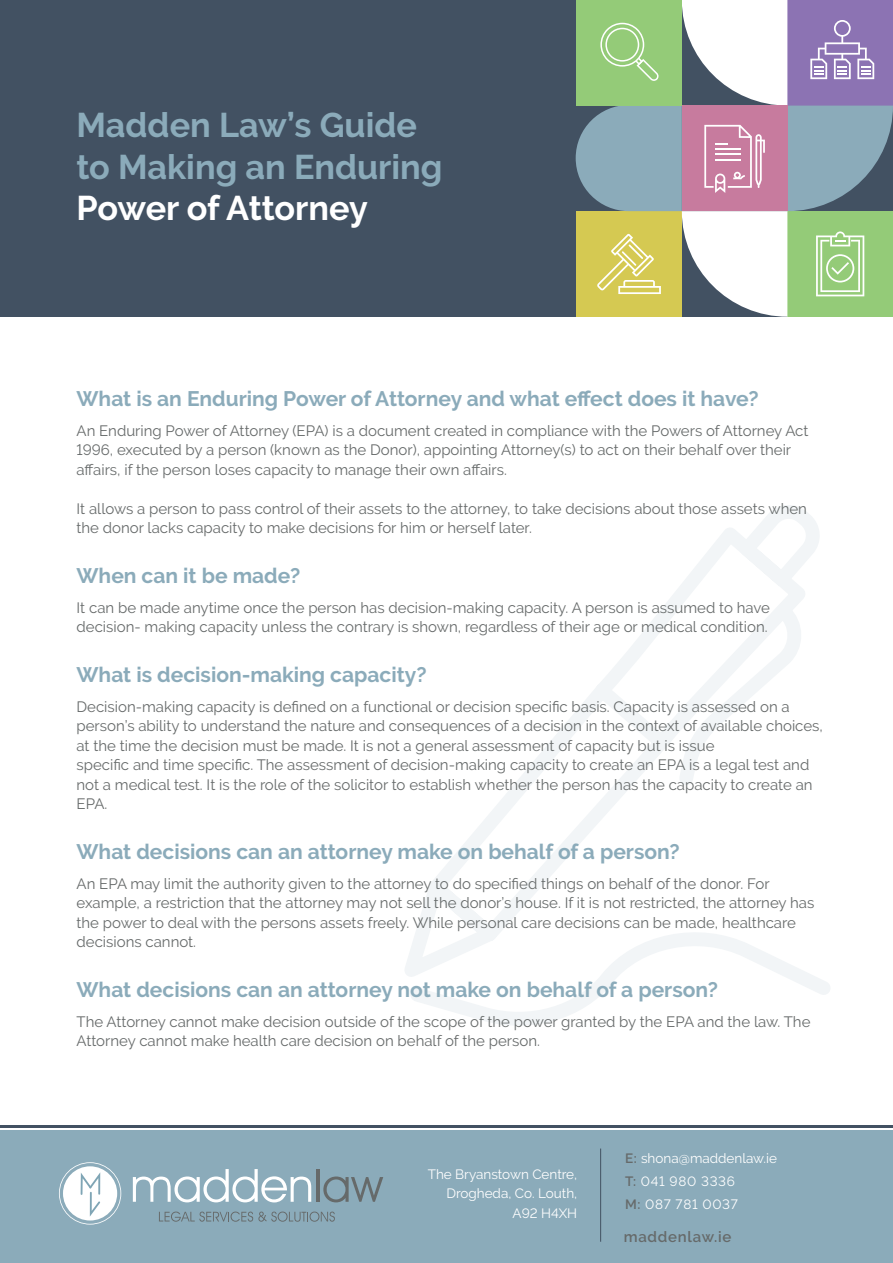
<style>
.page{position:relative;width:893px;height:1263px;background:#fff}
.page>*{position:absolute;margin:0;border:0;box-sizing:border-box;transform-origin:0 0}
.t1{font:700 34.2px/41.2px "Raleway";color:#8babba}
.t2{font:700 34.2px "Raleway";letter-spacing:-.01em;color:#fff}
.t3{font:700 21px "Raleway";color:#8babba}
.t4{font:15px/19.5px "Raleway";color:#666a6a}
.t5{font:600 15px "Raleway";letter-spacing:.05em;color:#666a6a}
.t6{font:13.5px/19.5px "Raleway";color:#fff;text-align:right}
.t7{font:13.5px "Raleway";letter-spacing:.05em;color:#fff}
.s1{font-weight:600;color:#666a6a}
</style>
<div class="page">
<svg style="left:405px;top:505px;width:425px;height:520px"></svg>
<div style="left:0;top:0;width:892px;height:317px;background:#425162"></div>
<svg style="left:576px;top:0;width:317px;height:317px;background:#adb4a5"></svg>
<div style="left:0;top:1130px;width:893px;height:133px;background:#8babba"></div>
<hr style="left:0;top:1125px;width:893px;height:2px;background:#425162">
<hr style="left:600px;top:1148px;width:1px;height:94px;background:#425162">
<svg style="left:159px;top:1211px;width:176px;height:11px"></svg>
<svg style="left:133px;top:1169px;width:178px;height:33px"></svg>
<hr style="left:316px;top:1169px;width:3px;height:33px;background:#666a6a">
<svg style="left:323px;top:1176px;width:60px;height:26px"></svg>
<svg style="left:59px;top:1162px;width:62px;height:62px"></svg>
<h1 class="t1" style="left:77px;top:108px;width:368px">Madden Law’s Guide to Making an Enduring</h1>
<h1 class="t2" style="left:77px;top:195px;width:293px">Power of Attorney</h1>
<h2 class="t3" style="left:77px;top:386px;width:684px">What is an Enduring Power of Attorney and what effect does it have?</h2>
<p class="t4" style="left:77px;top:422px;width:733px">An Enduring Power of Attorney (EPA) is a document created in compliance with the Powers of Attorney Act<br>1996, executed by a person (known as the Donor), appointing Attorney(s) to act on their behalf over their affairs, if the person loses capacity to manage their own affairs.</p>
<p class="t4" style="left:77px;top:499px;width:732px">It allows a person to pass control of their assets to the attorney, to take decisions about those assets when the donor lacks capacity to make decisions for him or herself later.</p>
<h2 class="t3" style="left:77px;top:563px;width:225px">When can it be made?</h2>
<p class="t4" style="left:77px;top:598px;width:695px">It can be made anytime once the person has decision-making capacity. A person is assumed to have decision- making capacity unless the contrary is shown, regardless of their age or medical condition.</p>
<h2 class="t3" style="left:77px;top:662px;width:352px">What is decision-making capacity?</h2>
<p class="t4" style="left:77px;top:697px;width:748px">Decision-making capacity is defined on a functional or decision specific basis. Capacity is assessed on a person’s ability to understand the nature and consequences of a decision in the context of available choices, at the time the decision must be made. It is not a general assessment of capacity but is issue<br>specific and time specific. The assessment of decision-making capacity to create an EPA is a legal test and not a medical test. It is the role of the solicitor to establish whether the person has the capacity to create an EPA.</p>
<h2 class="t3" style="left:77px;top:839px;width:605px">What decisions can an attorney make on behalf of a person?</h2>
<p class="t4" style="left:77px;top:874px;width:739px">An EPA may limit the authority given to the attorney to do specified things on behalf of the donor. For example, a restriction that the attorney may not sell the donor’s house. If it is not restricted, the attorney has the power to deal with the persons assets freely. While personal care decisions can be made, healthcare decisions cannot.</p>
<h2 class="t3" style="left:77px;top:977px;width:643px">What decisions can an attorney not make on behalf of a person?</h2>
<p class="t4" style="left:77px;top:1012px;width:735px">The Attorney cannot make decision outside of the scope of the power granted by the EPA and the law. The<br>Attorney cannot make health care decision on behalf of the person.</p>
<p class="t6" style="left:428px;top:1164px;width:151px">The Bryanstown Centre,<br>Drogheda, Co. Louth,<br>A92 H4XH</p>
<p class="t6" style="left:625px;top:1147px;width:153px;line-height:22.2px;text-align:left"><span class="s1">E:</span> shona@maddenlaw.ie<br><span class="s1">T:</span> 041 980 3336</p>
<p class="t7" style="left:625px;top:1197px;width:114px"><span class="s1">M:</span> 087 781 0037</p>
<p class="t5" style="left:624px;top:1228px;width:109px">maddenlaw.ie</p>
</div>
